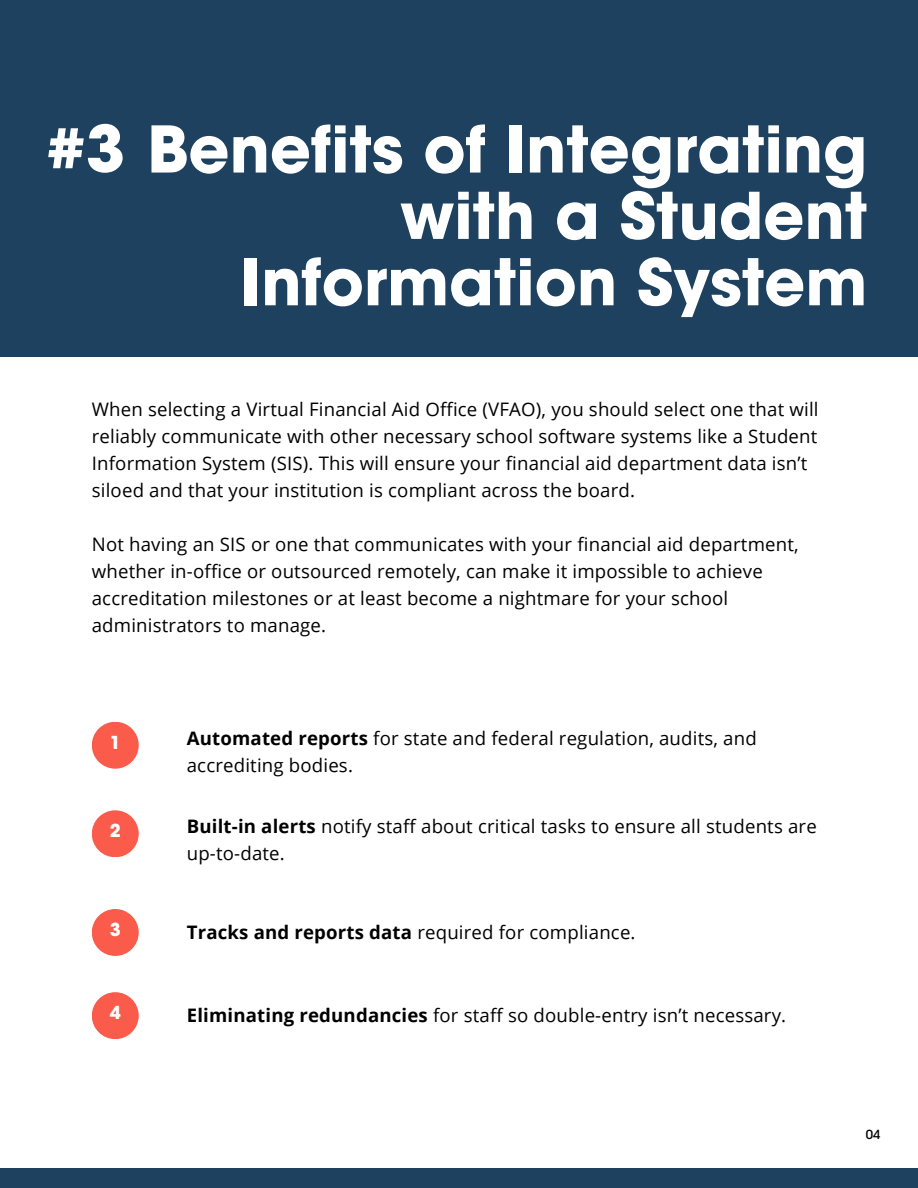
<style>
.page{position:relative;width:918px;height:1188px;background:#fff}
.page>*{position:absolute;margin:0;border:0;box-sizing:border-box;transform-origin:0 0}
.t1{font:700 63.75px/66.3px "ITC Avant Garde Std";color:#fff;text-align:right}
.t2{font:18.6px/27px "Open Sans";letter-spacing:.01em;color:#000}
.t3{font:700 17.85px "ITC Avant Garde Std";color:#fff}
.t4{font:500 12.45px "ITC Avant Garde Std";color:#000}
.s1{font-weight:700}
</style>
<div class="page">
<div style="left:0;top:0;width:918px;height:357px;background:#1d415e"></div>
<div style="left:92px;top:722px;width:47px;height:47px;background:#fa5b4b;border-radius:50%"></div>
<div style="left:92px;top:810px;width:47px;height:47px;background:#fa5b4b;border-radius:50%"></div>
<div style="left:92px;top:909px;width:47px;height:47px;background:#fa5b4b;border-radius:50%"></div>
<div style="left:0;top:1169px;width:918px;height:19px;background:#1d415e"></div>
<div style="left:92px;top:992px;width:47px;height:47px;background:#fa5b4b;border-radius:50%"></div>
<p class="t1" style="left:46px;top:124px;width:822px">#3 Benefits of Integrating with a Student<br>Information System</p>
<p class="t2" style="left:92px;top:396px;width:728px">When selecting a Virtual Financial Aid Office (VFAO), you should select one that will reliably communicate with other necessary school software systems like a Student Information System (SIS). This will ensure your financial aid department data isn’t siloed and that your institution is compliant across the board.</p>
<p class="t2" style="left:92px;top:531px;width:708px">Not having an SIS or one that communicates with your financial aid department, whether in-office or outsourced remotely, can make it impossible to achieve accreditation milestones or at least become a nightmare for your school administrators to manage.</p>
<h1 class="t3" style="left:110px;top:736px;width:12px">1</h1>
<p class="t2" style="left:187px;top:724px;width:572px"><span class="s1">Automated reports</span> for state and federal regulation, audits, and accrediting bodies.</p>
<h1 class="t3" style="left:110px;top:824px;width:12px">2</h1>
<p class="t2" style="left:187px;top:812px;width:632px"><span class="s1">Built-in alerts</span> notify staff about critical tasks to ensure all students are up-to-date.</p>
<p class="t3" style="left:110px;top:923px;width:12px">3</p>
<p class="t2" style="left:187px;top:919px;width:450px"><span class="s1">Tracks and reports data</span> required for compliance.</p>
<p class="t3" style="left:110px;top:1006px;width:12px">4</p>
<p class="t2" style="left:187px;top:1002px;width:601px"><span class="s1">Eliminating redundancies</span> for staff so double-entry isn’t necessary.</p>
<p class="t4" style="left:866px;top:1130px;width:16px">04</p>
</div>
